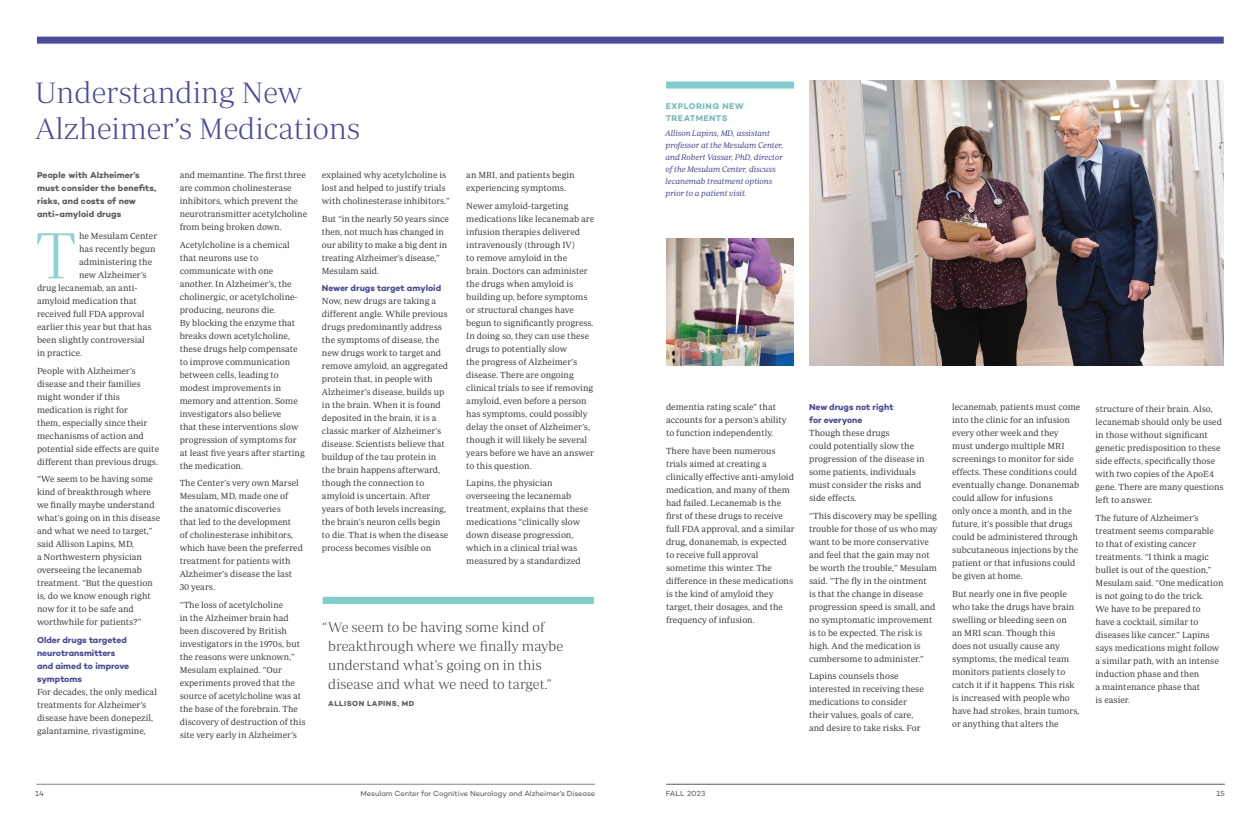
<style>
.page{position:relative;width:1260px;height:828px;background:#fff}
.page>*{position:absolute;margin:0;border:0;box-sizing:border-box;transform-origin:0 0}
.body{font:66.4px "Periodico Display Xt Lg";color:#8cd2d2}
.body-2{font:30px/36px "Periodico Display Xt Lg";color:#494a9b}
.body-3{font:14px/19px "Periodico Display Xt Lg";color:#3e3e3f}
.body-4{font:9px/13px "Periodico Text Lg";color:#3e3e3f}
.body-5{font:700 8.8px/13px "Campton";letter-spacing:-.005em;color:#494a9b}
.body-6{font:700 8.8px/13px "Campton";letter-spacing:.005em;color:#5c5c5f}
.body-7{font:700 8.5px/12px "Campton";letter-spacing:.06em;color:#75bebc}
.body-8{font:8.2px/12px "Periodico Text Lg It";color:#494a9b}
.body-9{font:7.5px "Campton";letter-spacing:-.005em;color:#5c5c5f}
.body-10{font:700 7.5px "Campton";letter-spacing:.06em;color:#5c5c5f}
.body-11{font:7.5px "Campton";letter-spacing:.02em;color:#5c5c5f}
</style>
<div class="page">
<div style="left:37px;top:37px;width:1187px;height:7px;background:#494a9b"></div>
<img style="left:666px;top:238px;width:127px;height:127px">
<div style="left:323px;top:597px;width:271px;height:7px;background:#7fcecd"></div>
<hr style="left:666px;top:784px;width:559px;height:1px;background:#5c5c5f">
<hr style="left:36px;top:784px;width:559px;height:1px;background:#848689">
<div style="left:666px;top:82px;width:128px;height:7px;background:#7fcecd"></div>
<img style="left:809px;top:81px;width:415px;height:284px">
<p class="body-2" style="left:35px;top:74px;width:327px">Understanding New<br>Alzheimer’s Medications</p>
<p class="body-6" style="left:37px;top:169px;width:121px">People with Alzheimer’s must consider the benefits, risks, and costs of new anti-amyloid drugs</p>
<p class="body" style="left:35px;top:219px;width:42px">T</p>
<p class="body-4" style="left:79px;top:230px;width:80px">he Mesulam Center</p>
<p class="body-4" style="left:180px;top:169px;width:129px">and memantine. The first three are common cholinesterase inhibitors, which prevent the neurotransmitter acetylcholine from being broken down.</p>
<p class="body-4" style="left:180px;top:238px;width:127px">Acetylcholine is a chemical that neurons use to communicate with one another. In Alzheimer’s, the cholinergic, or acetylcholine&shy;producing, neurons die.<br>By blocking the enzyme that breaks down acetylcholine, these drugs help compensate to improve communication between cells, leading to modest improvements in memory and attention. Some investigators also believe<br>that these interventions slow progression of symptoms for at least five years after starting the medication.</p>
<p class="body-4" style="left:180px;top:477px;width:125px">The Center’s very own Marsel<br>Mesulam, MD, made one of the anatomic discoveries<br>that led to the development<br>of cholinesterase inhibitors, which have been the preferred treatment for patients with<br>Alzheimer’s disease the last<br>30 years.</p>
<p class="body-4" style="left:180px;top:598px;width:127px">“The loss of acetylcholine<br>in the Alzheimer brain had been discovered by British investigators in the 1970s, but the reasons were unknown,”<br>Mesulam explained. “Our experiments proved that the source of acetylcholine was at the base of the forebrain. The discovery of destruction of this site very early in Alzheimer’s</p>
<p class="body-4" style="left:322px;top:169px;width:129px">explained why acetylcholine is lost and helped to justify trials with cholinesterase inhibitors.”</p>
<p class="body-4" style="left:322px;top:212px;width:128px">But “in the nearly 50 years since then, not much has changed in our ability to make a big dent in treating Alzheimer’s disease,”<br>Mesulam said.</p>
<p class="body-5" style="left:322px;top:282px;width:121px">Newer drugs target amyloid</p>
<p class="body-4" style="left:322px;top:295px;width:128px">Now, new drugs are taking a different angle. While previous drugs predominantly address the symptoms of disease, the new drugs work to target and remove amyloid, an aggregated protein that, in people with<br>Alzheimer’s disease, builds up in the brain. When it is found deposited in the brain, it is a classic marker of Alzheimer’s disease. Scientists believe that buildup of the tau protein in the brain happens afterward, though the connection to amyloid is uncertain. After years of both levels increasing, the brain’s neuron cells begin to die. That is when the disease process becomes visible on</p>
<p class="body-4" style="left:466px;top:169px;width:110px">an MRI, and patients begin experiencing symptoms.</p>
<p class="body-4" style="left:466px;top:199px;width:129px">Newer amyloid-targeting medications like lecanemab are infusion therapies delivered intravenously (through IV)<br>to remove amyloid in the<br>brain. Doctors can administer the drugs when amyloid is building up, before symptoms or structural changes have begun to significantly progress.<br>In doing so, they can use these drugs to potentially slow<br>the progress of Alzheimer’s disease. There are ongoing clinical trials to see if removing amyloid, even before a person has symptoms, could possibly delay the onset of Alzheimer’s, though it will likely be several years before we have an answer to this question.</p>
<p class="body-4" style="left:466px;top:477px;width:123px">Lapins, the physician overseeing the lecanemab treatment, explains that these medications “clinically slow down disease progression, which in a clinical trial was measured by a standardized</p>
<p class="body-4" style="left:79px;top:243px;width:78px">has recently begun</p>
<p class="body-4" style="left:79px;top:256px;width:75px">administering the</p>
<p class="body-4" style="left:79px;top:269px;width:69px">new Alzheimer’s</p>
<p class="body-4" style="left:37px;top:282px;width:102px">drug lecanemab, an anti-</p>
<p class="body-4" style="left:37px;top:295px;width:102px">amyloid medication that</p>
<p class="body-4" style="left:37px;top:308px;width:109px">received full FDA approval</p>
<p class="body-4" style="left:37px;top:321px;width:116px">earlier this year but that has</p>
<p class="body-4" style="left:37px;top:334px;width:109px">been slightly controversial</p>
<p class="body-4" style="left:37px;top:347px;width:47px">in practice.</p>
<p class="body-4" style="left:37px;top:364px;width:124px">People with Alzheimer’s disease and their families might wonder if this medication is right for<br>them, especially since their mechanisms of action and potential side effects are quite different than previous drugs.</p>
<p class="body-4" style="left:37px;top:473px;width:125px">“We seem to be having some kind of breakthrough where we finally maybe understand what’s going on in this disease and what we need to target,” said Allison Lapins, MD,<br>a Northwestern physician overseeing the lecanemab treatment. “But the question is, do we know enough right now for it to be safe and worthwhile for patients?”</p>
<p class="body-5" style="left:37px;top:633px;width:94px">Older drugs targeted neurotransmitters and aimed to improve symptoms</p>
<p class="body-4" style="left:37px;top:685px;width:122px">For decades, the only medical treatments for Alzheimer’s disease have been donepezil, galantamine, rivastigmine,</p>
<p class="body-3" style="left:328px;top:617px;width:236px;text-indent:-6px">“We seem to be having some kind of breakthrough where we finally maybe understand what’s going on in this disease and what we need to target.”</p>
<p class="body-10" style="left:328px;top:699px;width:87px">ALLISON LAPINS, MD</p>
<p class="body-7" style="left:666px;top:100px;width:80px">EXPLORING NEW<br>TREATMENTS</p>
<p class="body-8" style="left:666px;top:127px;width:119px">Allison Lapins, MD, assistant professor at the Mesulam Center, and Robert Vassar, PhD, director of the Mesulam Center, discuss lecanemab treatment options prior to a patient visit.</p>
<p class="body-4" style="left:666px;top:401px;width:122px">dementia rating scale” that accounts for a person’s ability to function independently.</p>
<p class="body-4" style="left:666px;top:444px;width:130px">There have been numerous trials aimed at creating a clinically effective anti-amyloid medication, and many of them had failed. Lecanemab is the first of these drugs to receive full FDA approval, and a similar drug, donanemab, is expected to receive full approval sometime this winter. The difference in these medications is the kind of amyloid they target, their dosages, and the frequency of infusion.</p>
<p class="body-5" style="left:809px;top:401px;width:86px">New drugs not right for everyone</p>
<p class="body-4" style="left:809px;top:427px;width:117px">Though these drugs<br>could potentially slow the progression of the disease in some patients, individuals must consider the risks and side effects.</p>
<p class="body-4" style="left:809px;top:509px;width:130px">“This discovery may be spelling trouble for those of us who may want to be more conservative and feel that the gain may not be worth the trouble,” Mesulam said. “The fly in the ointment<br>is that the change in disease progression speed is small, and no symptomatic improvement is to be expected. The risk is high. And the medication is cumbersome to administer.”</p>
<p class="body-4" style="left:809px;top:670px;width:116px">Lapins counsels those interested in receiving these medications to consider their values, goals of care, and desire to take risks. For</p>
<p class="body-4" style="left:952px;top:401px;width:130px">lecanemab, patients must come into the clinic for an infusion every other week and they must undergo multiple MRI screenings to monitor for side effects. These conditions could eventually change. Donanemab could allow for infusions<br>only once a month, and in the future, it’s possible that drugs could be administered through subcutaneous injections by the patient or that infusions could be given at home.</p>
<p class="body-4" style="left:952px;top:587px;width:129px">But nearly one in five people who take the drugs have brain swelling or bleeding seen on<br>an MRI scan. Though this<br>does not usually cause any symptoms, the medical team monitors patients closely to catch it if it happens. This risk is increased with people who have had strokes, brain tumors, or anything that alters the</p>
<p class="body-4" style="left:1096px;top:403px;width:130px">structure of their brain. Also, lecanemab should only be used in those without significant genetic predisposition to these side effects, specifically those with two copies of the ApoE4 gene. There are many questions left to answer.</p>
<p class="body-4" style="left:1096px;top:511px;width:129px">The future of Alzheimer’s treatment seems comparable to that of existing cancer treatments. “I think a magic bullet is out of the question,”<br>Mesulam said. “One medication is not going to do the trick.<br>We have to be prepared to<br>have a cocktail, similar to diseases like cancer.” Lapins says medications might follow a similar path, with an intense induction phase and then<br>a maintenance phase that<br>is easier.</p>
<p class="body-9" style="left:35px;top:789px;width:10px">14</p>
<p class="body-9" style="left:361px;top:789px;width:236px">Mesulam Center for Cognitive Neurology and Alzheimer’s Disease</p>
<p class="body-11" style="left:666px;top:789px;width:41px">FALL 2023</p>
<p class="body-9" style="left:1217px;top:789px;width:10px">15</p>
</div>
